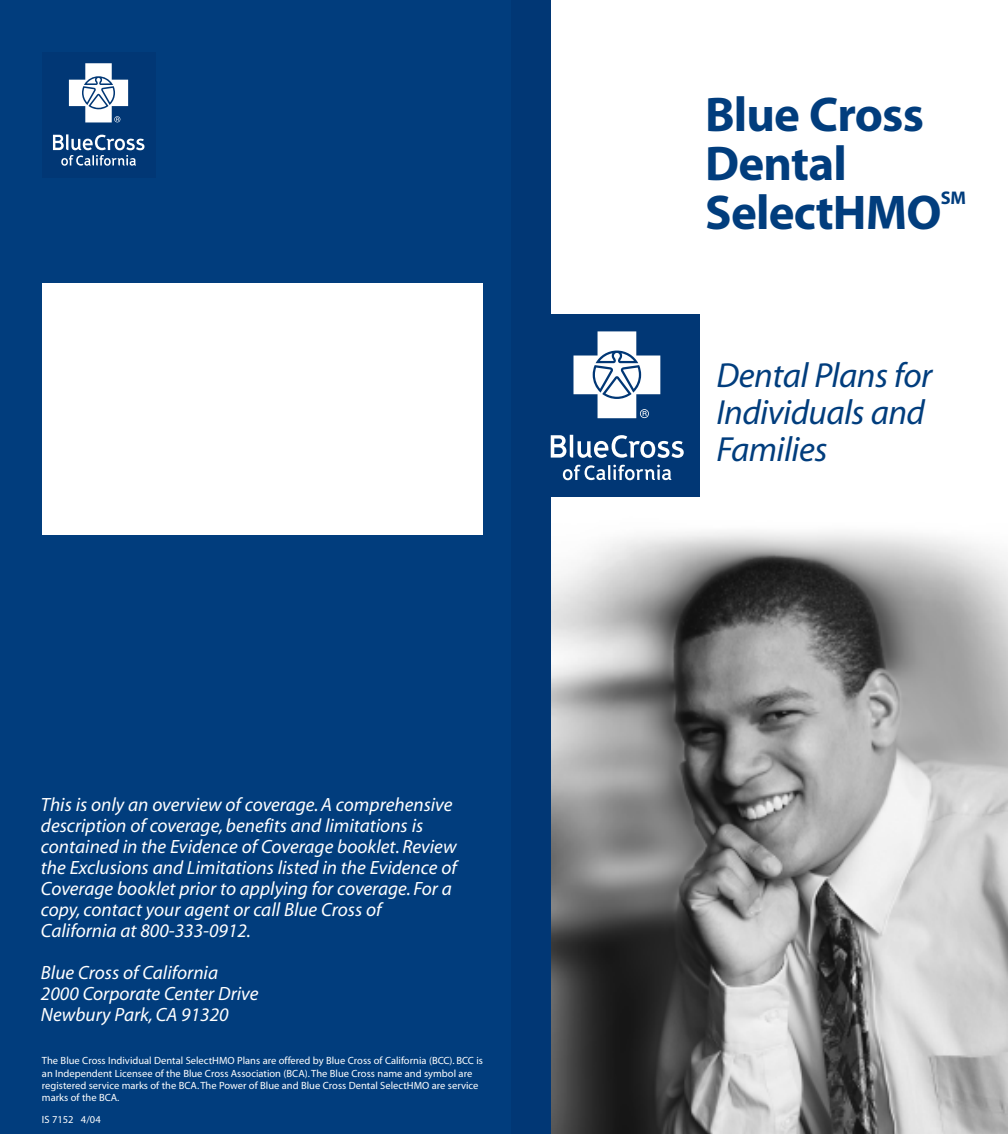
<style>
.page{position:relative;width:1008px;height:1134px;background:#fff}
.page>*{position:absolute;margin:0;border:0;box-sizing:border-box;transform-origin:0 0}
.t1{font:700 49px/49px "Myriad";letter-spacing:-.015em;color:#013d7d}
.t2{font:italic 35px/36.8px "Myriad";letter-spacing:-.015em;color:#013d7d}
.t3{font:italic 19.25px/21px "Myriad";color:#fff}
.t4{font:700 18.38px "Myriad";color:#013d7d}
.t5{font:10.5px/12.2px "Myriad";color:#fff}
</style>
<div class="page">
<img style="left:551px;top:531px;width:457px;height:603px">
<div style="left:0;top:0;width:512px;height:1134px;background:#013d7d"></div>
<div style="left:512px;top:0;width:39px;height:1134px;background:#013775"></div>
<div style="left:534px;top:315px;width:166px;height:182px;background:#013775"></div>
<svg style="left:563px;top:464px;width:108px;height:16px"></svg>
<svg style="left:551px;top:435px;width:133px;height:23px"></svg>
<svg style="left:574px;top:331px;width:86px;height:87px"></svg>
<div style="left:42px;top:52px;width:113px;height:125px;background:#013775"></div>
<svg style="left:68px;top:63px;width:60px;height:60px"></svg>
<svg style="left:53px;top:134px;width:92px;height:32px"></svg>
<div style="left:42px;top:284px;width:441px;height:252px;background:#fff"></div>
<p class="t3" style="left:41px;top:796px;width:418px">This is only an overview of coverage. A comprehensive description of coverage, benefits and limitations is contained in the Evidence of Coverage booklet. Review the Exclusions and Limitations listed in the Evidence of Coverage booklet prior to applying for coverage. For a copy, contact your agent or call Blue Cross of California at 800-333-0912.</p>
<p class="t3" style="left:41px;top:964px;width:219px">Blue Cross of California<br>2000 Corporate Center Drive<br>Newbury Park, CA 91320</p>
<p class="t5" style="left:42px;top:1056px;width:443px">The Blue Cross Individual Dental SelectHMO Plans are offered by Blue Cross of California (BCC). BCC is an Independent Licensee of the Blue Cross Association (BCA). The Blue Cross name and symbol are registered service marks of the BCA. The Power of Blue and Blue Cross Dental SelectHMO are service marks of the BCA.</p>
<p class="t5" style="left:42px;top:1114px;width:60px">IS 7152 4/04</p>
<h1 class="t1" style="left:705px;top:94px;width:238px">Blue Cross<br>Dental<br>SelectHMO</h1>
<p class="t4" style="left:941px;top:191px;width:27px">SM</p>
<h2 class="t2" style="left:717px;top:360px;width:217px">Dental Plans for<br>Individuals and<br>Families</h2>
</div>
